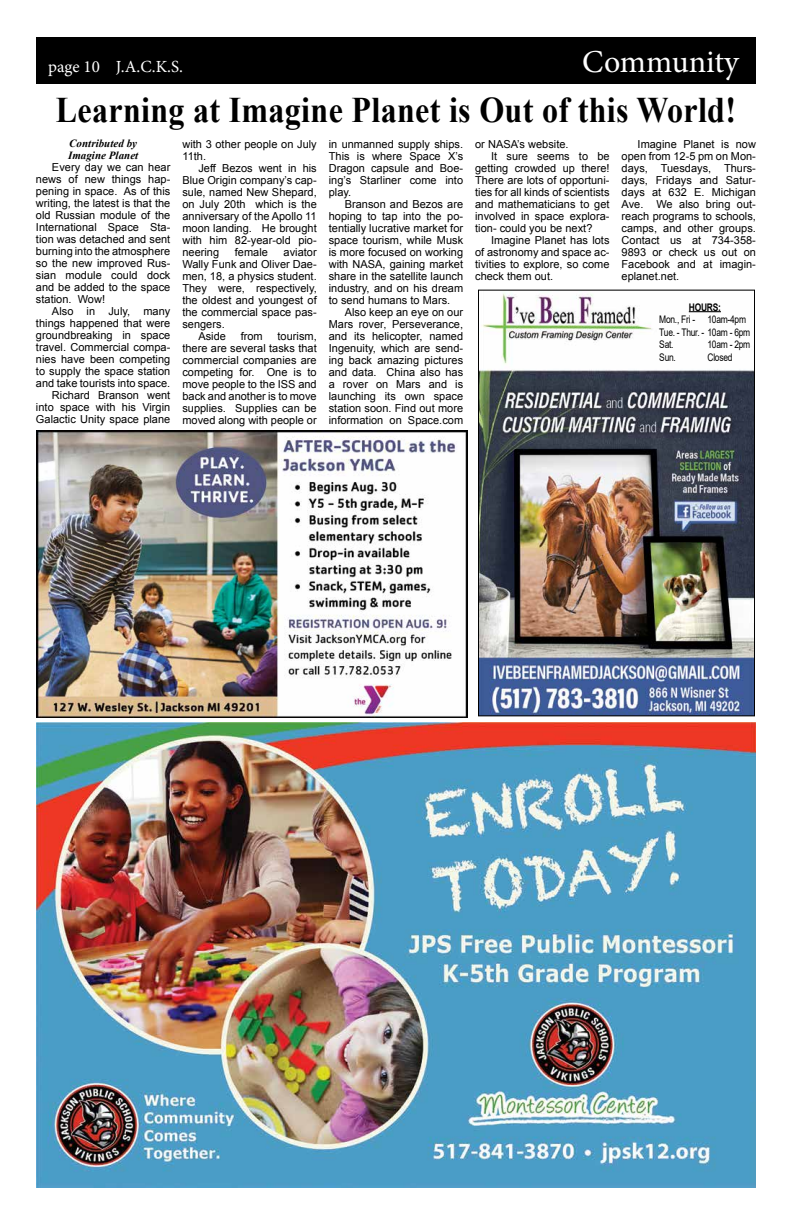
<style>
.page{position:relative;width:792px;height:1224px;background:#fff}
.page>*{position:absolute;margin:0;border:0;box-sizing:border-box;transform-origin:0 0}
.t1{font:700 36px "Times New Roman";letter-spacing:.01em;color:#000;scale:.89 1}
.t2{font:32px "Minion Pro";color:#fff}
.t3{font:17px "Minion Pro";color:#fff}
.t4{font:11px/12px "Arial";color:#000;text-align:justify}
.t5{font:italic 700 11px/12px "Times New Roman";color:#000}
.t6{font:10.4px/12.5px "Arial";letter-spacing:-.03em;color:#000;scale:.81 1}
.t7{font:700 10.4px "Arial";letter-spacing:-.03em;color:#000;scale:.81 1}
</style>
<div class="page">
<div style="left:36px;top:37px;width:720px;height:47px;background:#000"></div>
<img style="left:36px;top:723px;width:720px;height:465px">
<img style="left:480px;top:293px;width:273px;height:421px">
<div style="left:478px;top:290px;width:277px;height:426px;border:1px solid #000"></div>
<hr style="left:689px;top:311px;width:32px;height:1px;background:#000">
<img style="left:36px;top:430px;width:431px;height:288px">
<h3 class="t3" style="left:48px;top:55px;width:137px">page 10 J.A.C.K.S.</h3>
<h2 class="t2" style="left:582px;top:40px;width:158px">Community</h2>
<h1 class="t1" style="left:56px;top:85px;width:766px">Learning at Imagine Planet is Out of this World!</h1>
<p class="t5" style="left:68px;top:137px;width:72px">Contributed by<br>Imagine Planet</p>
<p class="t4" style="left:36px;top:161px;width:136px;text-indent:16px">Every day we can hear news of new things hap&shy;pening in space. As of this writing, the latest is that the old Russian module of the International Space Sta&shy;tion was detached and sent burning into the atmosphere so the new improved Rus&shy;sian module could dock and be added to the space station. Wow!</p>
<p class="t4" style="left:36px;top:305px;width:136px;text-align:right">Also in July, many things happened that were groundbreaking in space travel. Commercial compa&shy;nies have been competing to supply the space station and take tourists into space.<br>Richard Branson went into space with his Virgin<br>Galactic Unity space plane</p>
<p class="t4" style="left:182px;top:138px;width:136px">with 3 other people on July<br>11th.</p>
<p class="t4" style="left:182px;top:162px;width:136px;text-indent:16px">Jeff Bezos went in his Blue Origin company’s cap&shy;sule, named New Shepard, on July 20th which is the anniversary of the Apollo 11 moon landing. He brought with him 82-year-old pio&shy;neering</p>
<p class="t4" style="left:235px;top:246px;width:35px">female</p>
<p class="t4" style="left:284px;top:246px;width:35px">aviator</p>
<p class="t4" style="left:182px;top:258px;width:136px">Wally Funk and Oliver Dae-</p>
<p class="t4" style="left:182px;top:270px;width:136px">men, 18, a physics student.</p>
<p class="t4" style="left:182px;top:282px;width:136px">They were, respectively,</p>
<p class="t4" style="left:182px;top:294px;width:136px">the oldest and youngest of</p>
<p class="t4" style="left:182px;top:306px;width:136px">the commercial space pas-</p>
<p class="t4" style="left:182px;top:318px;width:44px">sengers.</p>
<p class="t4" style="left:198px;top:330px;width:29px">Aside</p>
<p class="t4" style="left:241px;top:330px;width:24px">from</p>
<p class="t4" style="left:182px;top:330px;width:136px;text-indent:95px">tourism, there are several tasks that commercial companies are competing for. One is to move people to the ISS and back and another is to move supplies. Supplies can be moved along with people or</p>
<p class="t4" style="left:329px;top:138px;width:136px">in unmanned supply ships.<br>This is where Space X’s Dragon capsule and Boe&shy;ing’s Starliner come into play.</p>
<p class="t4" style="left:329px;top:198px;width:136px;text-indent:16px">Branson and Bezos are hoping to tap into the po&shy;tentially lucrative market for space tourism, while Musk is more focused on working with NASA, gaining market share in the satellite launch industry, and on his dream to send humans to Mars.</p>
<p class="t4" style="left:329px;top:306px;width:136px;text-indent:16px">Also keep an eye on our Mars rover, Perseverance, and its helicopter, named Ingenuity, which are send&shy;ing back amazing pictures and data. China also has a rover on Mars and is launching its own space station soon. Find out more information on Space.com</p>
<p class="t4" style="left:475px;top:138px;width:95px">or NASA’s website.</p>
<p class="t4" style="left:491px;top:150px;width:120px">It sure seems to be</p>
<p class="t4" style="left:475px;top:162px;width:136px">getting crowded up there!</p>
<p class="t4" style="left:475px;top:174px;width:136px">There are lots of opportuni-</p>
<p class="t4" style="left:475px;top:186px;width:136px">ties for all kinds of scientists</p>
<p class="t4" style="left:475px;top:198px;width:136px">and mathematicians to get</p>
<p class="t4" style="left:475px;top:210px;width:136px">involved in space explora-</p>
<p class="t4" style="left:475px;top:222px;width:119px">tion- could you be next?</p>
<p class="t4" style="left:491px;top:234px;width:120px">Imagine Planet has lots</p>
<p class="t4" style="left:475px;top:246px;width:136px">of astronomy and space ac-</p>
<p class="t4" style="left:475px;top:258px;width:136px">tivities to explore, so come</p>
<p class="t4" style="left:475px;top:270px;width:79px">check them out.</p>
<p class="t4" style="left:622px;top:138px;width:136px;text-indent:16px">Imagine Planet is now open from 12-5 pm on Mon&shy;days, Tuesdays, Thurs&shy;days, Fridays and Satur&shy;days at 632 E. Michigan Ave. We also bring out&shy;reach programs to schools, camps, and other groups.<br>Contact us at 734-358- 9893 or check us out on Facebook and at imagin&shy;eplanet.net.</p>
<p class="t7" style="left:689px;top:300px;width:41px">HOURS:</p>
<p class="t6" style="left:659px;top:313px;width:114px">Mon., Fri - 10am-4pm<br>Tue. - Thur. - 10am - 6pm<br>Sat.</p>
<p class="t6" style="left:707px;top:338px;width:54px">10am - 2pm</p>
<p class="t6" style="left:659px;top:351px;width:22px">Sun.</p>
<p class="t6" style="left:707px;top:351px;width:32px">Closed</p>
</div>
